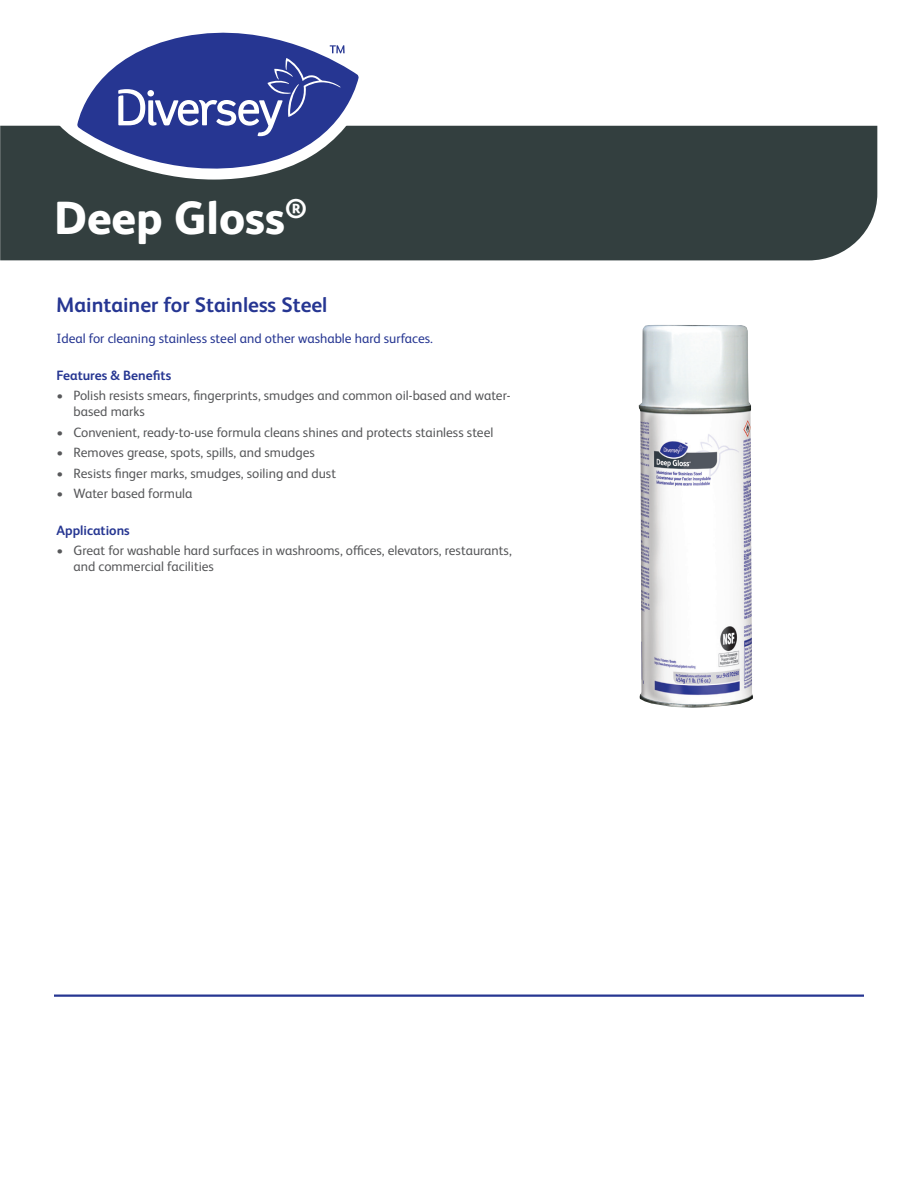
<style>
.page{position:relative;width:918px;height:1188px;background:#fff}
.page>*{position:absolute;margin:0;border:0;box-sizing:border-box;transform-origin:0 0}
.t1{font:800 46.5px "FS Albert Pro";color:#fff}
.t2{font:700 21px "FS Albert Pro";color:#263692}
.t3{font:13.5px/16.2px "FS Albert Pro";color:#57585a}
.t4{font:13.5px "FS Albert Pro";color:#263692}
.t5{font:700 13.5px "FS Albert Pro";color:#263692}
</style>
<div class="page">
<div style="left:0;top:126px;width:877px;height:134px;background:#333f3f"></div>
<div style="left:54px;top:198px;width:587px;height:36px;background:#333f3f"></div>
<hr style="left:54px;top:995px;width:810px;height:2px;background:#263692">
<img style="left:639px;top:325px;width:114px;height:383px">
<svg style="left:57px;top:125px;width:317px;height:55px;background:#434e4e"></svg>
<svg style="left:77px;top:32px;width:282px;height:149px"></svg>
<svg style="left:118px;top:45px;width:227px;height:91px;background:#4b58a4"></svg>
<h1 class="t1" style="left:54px;top:181px;width:255px">Deep Gloss<sup>®</sup></h1>
<h2 class="t2" style="left:56px;top:290px;width:273px">Maintainer for Stainless Steel</h2>
<p class="t4" style="left:57px;top:329px;width:378px">Ideal for cleaning stainless steel and other washable hard surfaces.</p>
<p class="t5" style="left:57px;top:366px;width:116px">Features &amp; Benefits</p>
<p class="t3" style="left:74px;top:386px;width:439px;text-indent:-17px">• Polish resists smears, fingerprints, smudges and common oil-based and water&shy;based marks</p>
<p class="t3" style="left:57px;top:423px;width:438px">• Convenient, ready-to-use formula cleans shines and protects stainless steel</p>
<p class="t3" style="left:57px;top:444px;width:260px">• Removes grease, spots, spills, and smudges</p>
<p class="t3" style="left:57px;top:464px;width:281px">• Resists finger marks, smudges, soiling and dust</p>
<p class="t3" style="left:57px;top:484px;width:138px">• Water based formula</p>
<p class="t5" style="left:57px;top:521px;width:75px">Applications</p>
<p class="t3" style="left:74px;top:541px;width:440px;text-indent:-17px">• Great for washable hard surfaces in washrooms, offices, elevators, restaurants, and commercial facilities</p>
</div>
